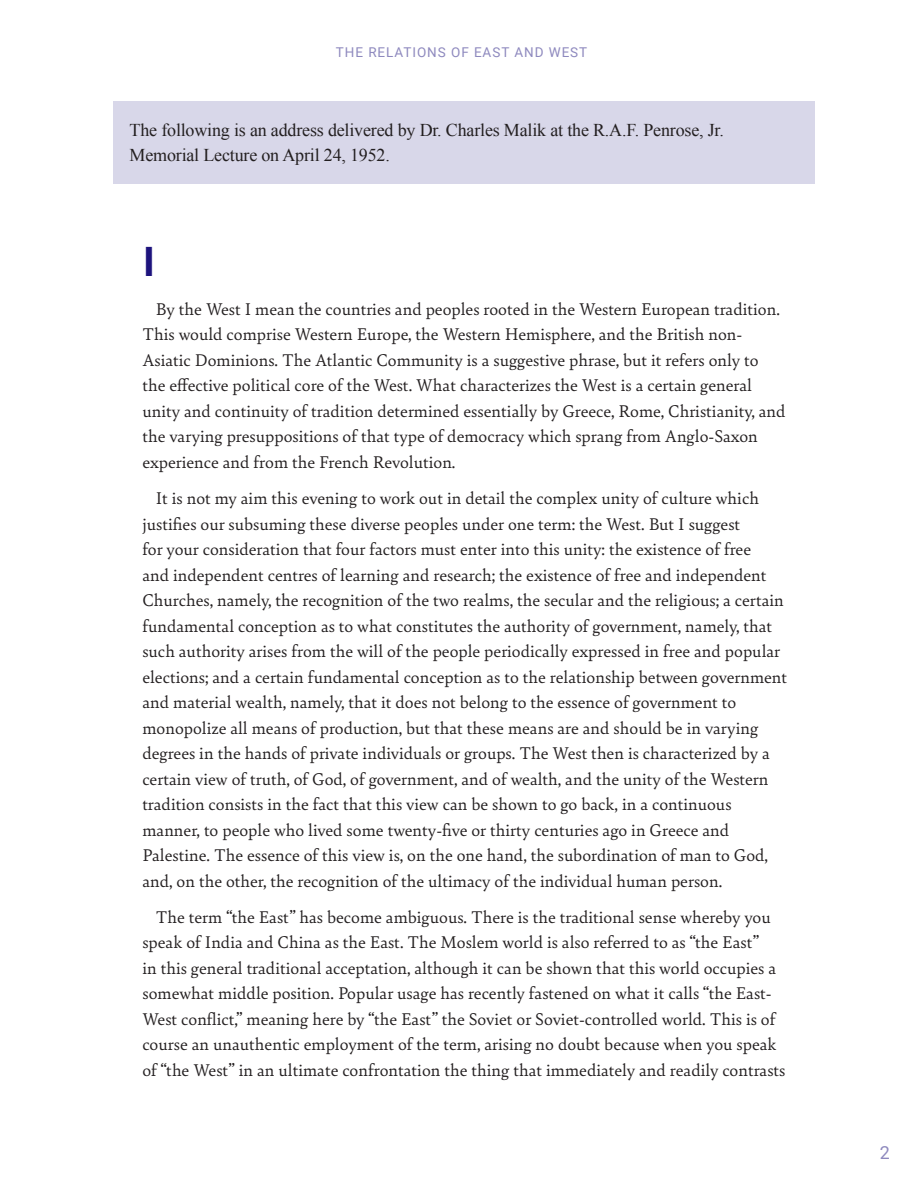
<style>
.page{position:relative;width:918px;height:1188px;background:#fff}
.page>*{position:absolute;margin:0;border:0;box-sizing:border-box;transform-origin:0 0}
.Section_Heading{font:700 40.5px "Roboto";color:#1d137d}
.Body_Text{font:18px/25.5px "Bely";color:#231f20}
.Body_Text-2{font:18px/25.5px "Times New Roman";letter-spacing:-.01em;color:#231f20}
.t1{font:18px "Roboto";color:#1d137d}
.t2{font:13.5px "Roboto";letter-spacing:.07em;color:#8e89be}
</style>
<div class="page">
<div style="left:113px;top:101px;width:702px;height:83px;background:#d8d7e9"></div>
<p class="t2" style="left:336px;top:43px;width:253px">THE RELATIONS OF EAST AND WEST</p>
<p class="Body_Text-2" style="left:130px;top:117px;width:596px">The following is an address delivered by Dr. Charles Malik at the R.A.F. Penrose, Jr.<br>Memorial Lecture on April 24, 1952.</p>
<p class="Section_Heading" style="left:143px;top:233px;width:13px">I</p>
<p class="Body_Text" style="left:142px;top:295px;width:645px;text-indent:14px">By the West I mean the countries and peoples rooted in the Western European tradition.<br>This would comprise Western Europe, the Western Hemisphere, and the British non-Asiatic Dominions. The Atlantic Community is a suggestive phrase, but it refers only to the effective political core of the West. What characterizes the West is a certain general unity and continuity of tradition determined essentially by Greece, Rome, Christianity, and the varying presuppositions of that type of democracy which sprang from Anglo-Saxon experience and from the French Revolution.</p>
<p class="Body_Text" style="left:142px;top:484px;width:646px;text-indent:14px">It is not my aim this evening to work out in detail the complex unity of culture which justifies our subsuming these diverse peoples under one term: the West. But I suggest<br>for your consideration that four factors must enter into this unity: the existence of free<br>and independent centres of learning and research; the existence of free and independent Churches, namely, the recognition of the two realms, the secular and the religious; a certain fundamental conception as to what constitutes the authority of government, namely, that such authority arises from the will of the people periodically expressed in free and popular elections; and a certain fundamental conception as to the relationship between government and material wealth, namely, that it does not belong to the essence of government to monopolize all means of production, but that these means are and should be in varying degrees in the hands of private individuals or groups. The West then is characterized by a certain view of truth, of God, of government, and of wealth, and the unity of the Western tradition consists in the fact that this view can be shown to go back, in a continuous manner, to people who lived some twenty-five or thirty centuries ago in Greece and Palestine. The essence of this view is, on the one hand, the subordination of man to God, and, on the other, the recognition of the ultimacy of the individual human person.</p>
<p class="Body_Text" style="left:142px;top:903px;width:645px;text-indent:14px">The term “the East” has become ambiguous. There is the traditional sense whereby you speak of India and China as the East. The Moslem world is also referred to as “the East”<br>in this general traditional acceptation, although it can be shown that this world occupies a somewhat middle position. Popular usage has recently fastened on what it calls “the East-West conflict,” meaning here by “the East” the Soviet or Soviet-controlled world. This is of course an unauthentic employment of the term, arising no doubt because when you speak of “the West” in an ultimate confrontation the thing that immediately and readily contrasts</p>
<p class="t1" style="left:879px;top:1140px;width:12px">2</p>
</div>
